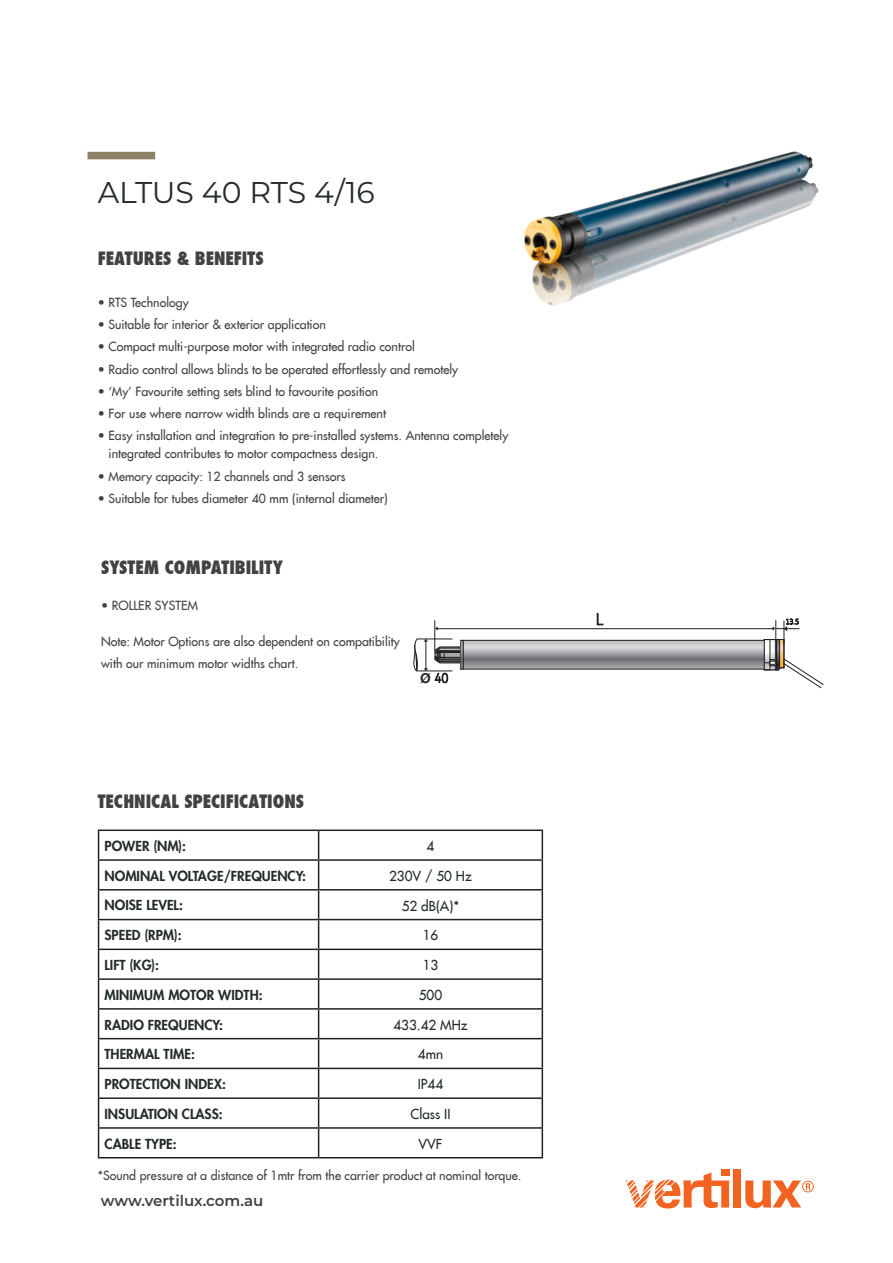
<style>
.page{position:relative;width:893px;height:1263px;background:#fff}
.page>*{position:absolute;margin:0;border:0;box-sizing:border-box;transform-origin:0 0}
.t1{font:30px "Montserrat";letter-spacing:-.005em;color:#242b2b}
.Sub_Head{font:800 condensed 18px "Futura";color:#414243}
.t2{font:300 16.65px "Somfy Sans";color:#231f20}
.body{font:600 15px "Montserrat";color:#414243}
.t3{font:300 13.65px "Somfy Sans";color:#231f20}
.body-2{font:800 13.5px "Futura LT";color:#242b2b}
.body-3{font:13.5px "Futura LT";color:#242b2b}
.t4{font:12.3px/18px "Futura LT";color:#414243}
.t5{font:300 7.65px "Somfy Sans";color:#231f20}
.s1{font-family:"Helvetica";font-weight:700}
</style>
<div class="page">
<div style="left:88px;top:152px;width:67px;height:7px;background:#8d8167"></div>
<img style="left:524px;top:151px;width:295px;height:155px">
<hr style="left:98px;top:829px;width:221px;height:2px;background:#231f20">
<hr style="left:319px;top:829px;width:224px;height:2px;background:#231f20">
<hr style="left:98px;top:859px;width:221px;height:2px;background:#231f20">
<hr style="left:319px;top:859px;width:224px;height:2px;background:#231f20">
<hr style="left:98px;top:889px;width:221px;height:1px;background:#231f20">
<hr style="left:319px;top:889px;width:224px;height:1px;background:#231f20">
<hr style="left:98px;top:919px;width:221px;height:1px;background:#231f20">
<hr style="left:319px;top:919px;width:224px;height:1px;background:#231f20">
<hr style="left:98px;top:948px;width:221px;height:2px;background:#231f20">
<hr style="left:319px;top:948px;width:224px;height:2px;background:#231f20">
<hr style="left:98px;top:978px;width:221px;height:2px;background:#231f20">
<hr style="left:319px;top:978px;width:224px;height:2px;background:#231f20">
<hr style="left:98px;top:1008px;width:221px;height:2px;background:#231f20">
<hr style="left:319px;top:1008px;width:224px;height:2px;background:#231f20">
<hr style="left:98px;top:1038px;width:221px;height:1px;background:#231f20">
<hr style="left:319px;top:1038px;width:224px;height:1px;background:#231f20">
<hr style="left:98px;top:1068px;width:221px;height:1px;background:#231f20">
<hr style="left:319px;top:1068px;width:224px;height:1px;background:#231f20">
<hr style="left:98px;top:1097px;width:221px;height:2px;background:#231f20">
<hr style="left:319px;top:1097px;width:224px;height:2px;background:#231f20">
<hr style="left:98px;top:1127px;width:221px;height:2px;background:#231f20">
<svg style="left:98px;top:831px;width:1px;height:326px"></svg>
<hr style="left:319px;top:1127px;width:224px;height:2px;background:#231f20">
<svg style="left:318px;top:831px;width:1px;height:326px"></svg>
<svg style="left:542px;top:831px;width:1px;height:326px"></svg>
<hr style="left:98px;top:1157px;width:221px;height:1px;background:#231f20">
<hr style="left:319px;top:1157px;width:224px;height:1px;background:#231f20">
<hr style="left:775px;top:620px;width:1px;height:30px;background:#231f20">
<svg style="left:435px;top:626px;width:3px;height:5px"></svg>
<hr style="left:437px;top:628px;width:337px;height:1px;background:#231f20">
<hr style="left:434px;top:620px;width:1px;height:30px;background:#231f20">
<hr style="left:463px;top:642px;width:301px;height:2px;background:#c5c6c8">
<hr style="left:463px;top:644px;width:301px;height:2px;background:#cdced0">
<hr style="left:463px;top:645px;width:301px;height:2px;background:#d1d2d4">
<hr style="left:463px;top:646px;width:301px;height:2px;background:#d5d6d8">
<hr style="left:463px;top:647px;width:301px;height:2px;background:#dadbdd">
<hr style="left:463px;top:648px;width:301px;height:2px;background:#d4d5d7">
<hr style="left:463px;top:649px;width:301px;height:2px;background:#cdced0">
<hr style="left:463px;top:650px;width:301px;height:2px;background:#c2c3c5">
<hr style="left:463px;top:651px;width:301px;height:2px;background:#b7b8bb">
<hr style="left:463px;top:652px;width:301px;height:2px;background:#afb0b4">
<hr style="left:463px;top:653px;width:301px;height:2px;background:#a4a6a9">
<hr style="left:463px;top:654px;width:301px;height:2px;background:#999b9e">
<hr style="left:463px;top:655px;width:301px;height:2px;background:#929497">
<hr style="left:463px;top:656px;width:301px;height:2px;background:#888a8d">
<hr style="left:463px;top:657px;width:301px;height:2px;background:#7e8083">
<hr style="left:463px;top:658px;width:301px;height:2px;background:#77787b">
<hr style="left:463px;top:659px;width:301px;height:2px;background:#6c6d70">
<hr style="left:463px;top:660px;width:301px;height:2px;background:#757679">
<hr style="left:463px;top:661px;width:301px;height:2px;background:#7b7d80">
<hr style="left:463px;top:662px;width:301px;height:2px;background:#838588">
<hr style="left:463px;top:663px;width:301px;height:2px;background:#888a8d">
<hr style="left:463px;top:664px;width:301px;height:2px;background:#909295">
<hr style="left:463px;top:665px;width:301px;height:2px;background:#96989b">
<hr style="left:463px;top:666px;width:301px;height:2px;background:#9fa0a4">
<div style="left:463px;top:640px;width:302px;height:29px;border:1px solid #231f20"></div>
<svg style="left:424px;top:639px;width:39px;height:32px"></svg>
<hr style="left:426px;top:639px;width:1px;height:30px;background:#231f20">
<hr style="left:417px;top:639px;width:35px;height:1px;background:#231f20">
<hr style="left:417px;top:671px;width:35px;height:1px;background:#231f20">
<svg style="left:413px;top:638px;width:5px;height:33px"></svg>
<svg style="left:764px;top:621px;width:60px;height:68px"></svg>
<div style="left:721px;top:1169px;width:8px;height:7px;background:#f26221"></div>
<div style="left:733px;top:1169px;width:8px;height:38px;background:#f26221"></div>
<svg style="left:745px;top:1180px;width:69px;height:28px"></svg>
<svg style="left:626px;top:1172px;width:103px;height:36px"></svg>
<p class="t1" style="left:98px;top:172px;width:278px">ALTUS 40 RTS 4/16</p>
<p class="Sub_Head" style="left:98px;top:246px;width:167px">FEATURES &amp; BENEFITS</p>
<p class="t4" style="left:98px;top:293px;width:92px">• RTS Technology</p>
<p class="t4" style="left:98px;top:316px;width:230px">• Suitable for interior &amp; exterior application</p>
<p class="t4" style="left:98px;top:338px;width:318px">• Compact multi-purpose motor with integrated radio control</p>
<p class="t4" style="left:98px;top:360px;width:362px">• Radio control allows blinds to be operated effortlessly and remotely</p>
<p class="t4" style="left:98px;top:382px;width:282px">• ‘My’ Favourite setting sets blind to favourite position</p>
<p class="t4" style="left:98px;top:405px;width:290px">• For use where narrow width blinds are a requirement</p>
<p class="t4" style="left:109px;top:427px;width:401px;text-indent:-11px">• Easy installation and integration to pre-installed systems. Antenna completely integrated contributes to motor compactness design.</p>
<p class="t4" style="left:98px;top:467px;width:249px">• Memory capacity: 12 channels and 3 sensors</p>
<p class="t4" style="left:98px;top:489px;width:292px">• Suitable for tubes diameter 40 mm (internal diameter)</p>
<p class="Sub_Head" style="left:101px;top:555px;width:183px">SYSTEM COMPATIBILITY</p>
<p class="t4" style="left:101px;top:596px;width:98px">• ROLLER SYSTEM</p>
<p class="t4" style="left:101px;top:630px;width:300px;line-height:22.5px">Note: Motor Options are also dependent on compatibility with our minimum motor widths chart.</p>
<p class="t3" style="left:420px;top:668px;width:30px"><span class="s1">Ø</span> 40</p>
<p class="Sub_Head" style="left:98px;top:789px;width:208px">TECHNICAL SPECIFICATIONS</p>
<p class="body-2" style="left:105px;top:837px;width:83px">POWER (NM):</p>
<p class="body-3" style="left:427px;top:837px;width:9px">4</p>
<p class="body-2" style="left:105px;top:867px;width:203px">NOMINAL VOLTAGE/FREQUENCY:</p>
<p class="body-3" style="left:389px;top:867px;width:84px">230V / 50 Hz</p>
<p class="body-2" style="left:105px;top:896px;width:80px">NOISE LEVEL:</p>
<p class="body-3" style="left:402px;top:897px;width:59px">52 dB(A)*</p>
<p class="body-2" style="left:105px;top:926px;width:79px">SPEED (RPM):</p>
<p class="body-3" style="left:423px;top:926px;width:17px">16</p>
<p class="body-2" style="left:105px;top:956px;width:56px">LIFT (KG):</p>
<p class="body-3" style="left:423px;top:956px;width:17px">13</p>
<p class="body-2" style="left:105px;top:986px;width:160px">MINIMUM MOTOR WIDTH:</p>
<p class="body-3" style="left:419px;top:986px;width:25px">500</p>
<p class="body-2" style="left:105px;top:1015px;width:120px">RADIO FREQUENCY:</p>
<p class="body-3" style="left:393px;top:1016px;width:76px">433.42 MHz</p>
<p class="body-2" style="left:105px;top:1045px;width:92px">THERMAL TIME:</p>
<p class="body-3" style="left:418px;top:1045px;width:27px">4mn</p>
<p class="body-2" style="left:105px;top:1075px;width:123px">PROTECTION INDEX:</p>
<p class="body-3" style="left:418px;top:1075px;width:27px">IP44</p>
<p class="body-2" style="left:105px;top:1105px;width:120px">INSULATION CLASS:</p>
<p class="body-3" style="left:410px;top:1105px;width:41px">Class II</p>
<p class="body-2" style="left:105px;top:1134px;width:74px">CABLE TYPE:</p>
<p class="body-3" style="left:419px;top:1135px;width:25px">VVF</p>
<p class="t4" style="left:98px;top:1166px;width:425px">*Sound pressure at a distance of 1mtr from the carrier product at nominal torque.</p>
<p class="body" style="left:101px;top:1190px;width:164px">www.vertilux.com.au</p>
<p class="t2" style="left:596px;top:607px;width:9px">L</p>
<p class="t5" style="left:786px;top:616px;width:15px">13.5</p>
</div>
